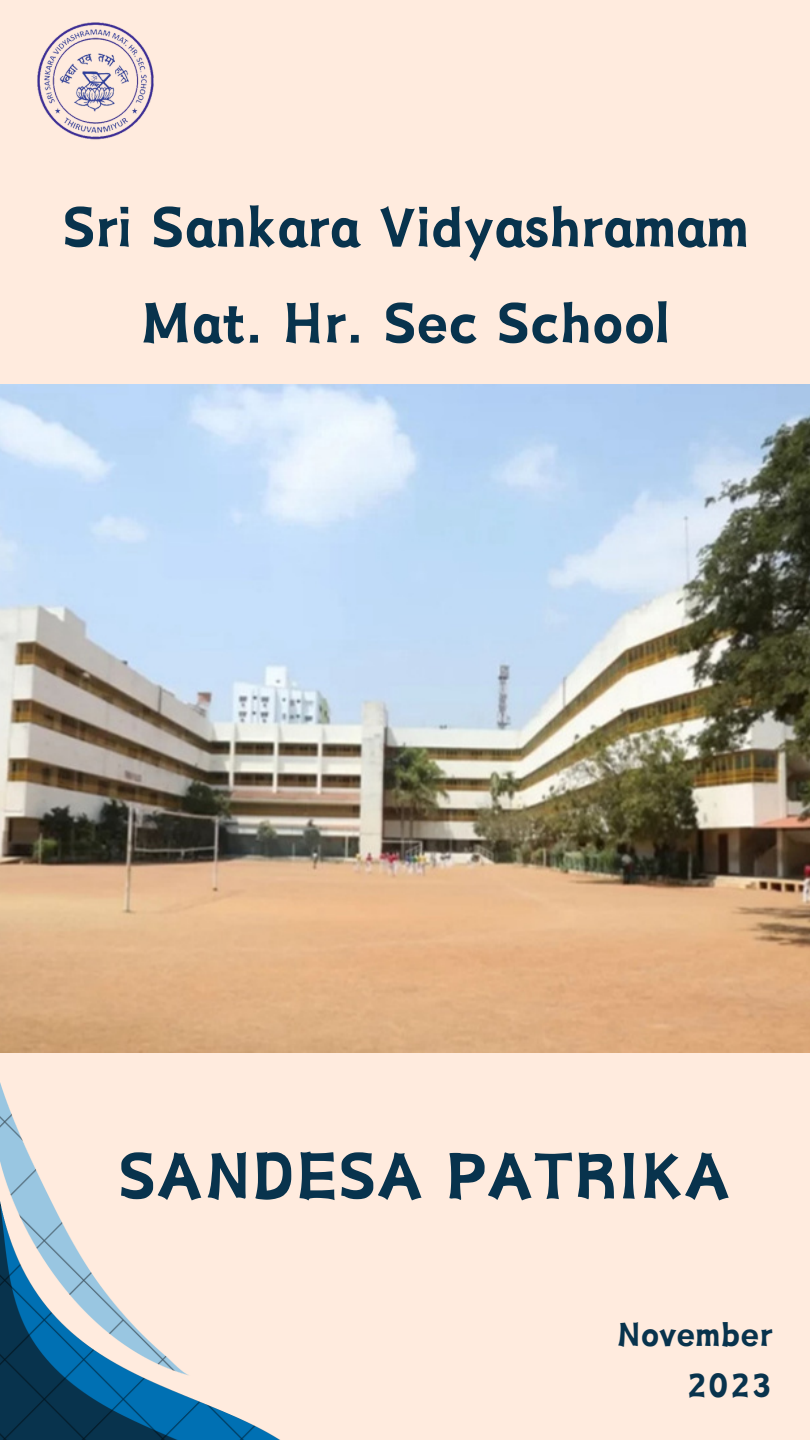
<style>
.page{position:relative;width:810px;height:1440px;background:#ffebde}
.page>*{position:absolute;margin:0;border:0;box-sizing:border-box;transform-origin:0 0}
.t1{font:70px "Canva Joy Hei KR";color:#08334d}
.t2{font:61px "Canva Joy Hei";color:#08334d}
.t3{font:36px/50.2px "Canva Joy Hei";color:#08334d;text-align:right}
</style>
<div class="page">
<img style="left:37px;top:22px;width:117px;height:118px">
<img style="left:0;top:385px;width:810px;height:667px">
<img style="left:0;top:1083px;width:280px;height:357px">
<p class="t2" style="left:62px;top:198px;width:688px">Sri Sankara Vidyashramam</p>
<p class="t2" style="left:140px;top:294px;width:531px">Mat. Hr. Sec School</p>
<p class="t1" style="left:117px;top:1142px;width:615px">SANDESA PATRIKA</p>
<p class="t3" style="left:616px;top:1309px;width:158px">November<br>2023</p>
</div>
